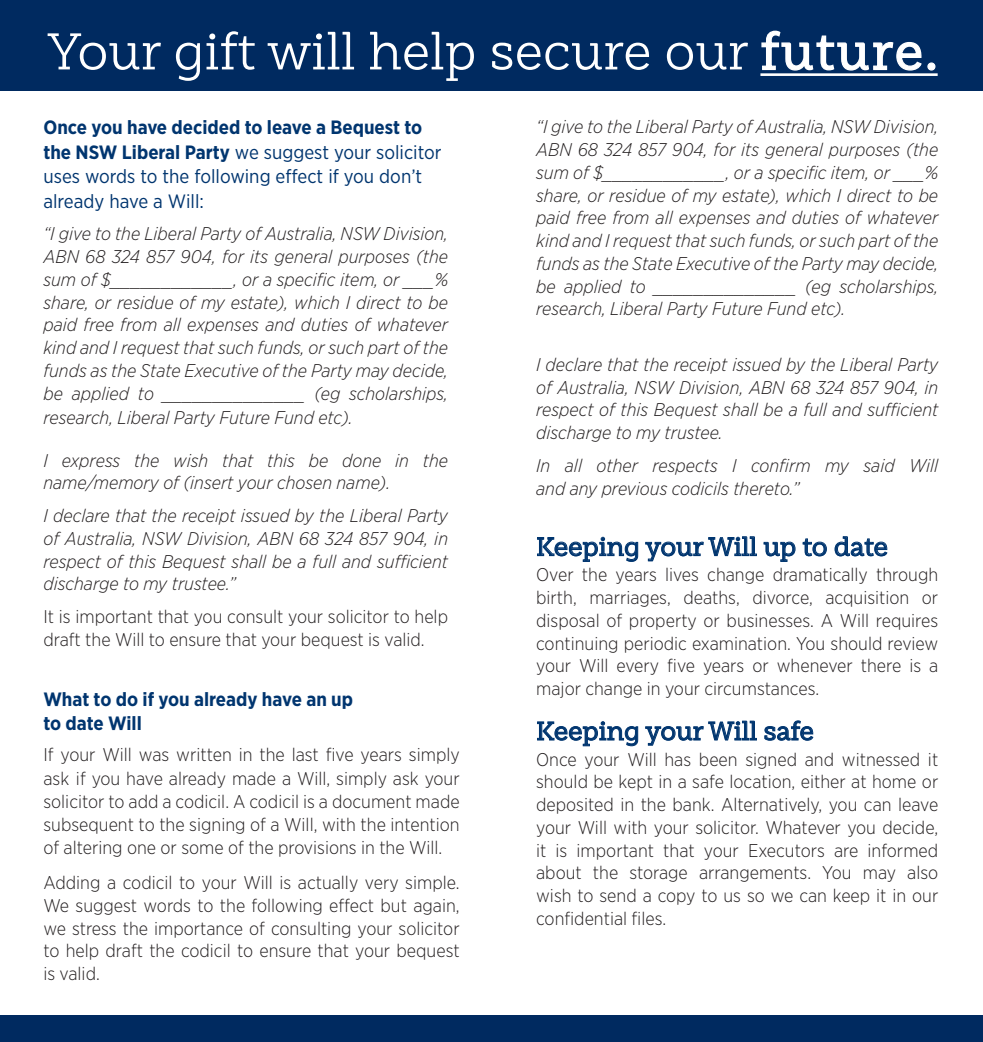
<style>
.page{position:relative;width:983px;height:1042px;background:#fff}
.page>*{position:absolute;margin:0;border:0;box-sizing:border-box;transform-origin:0 0}
.t1{font:52.15px "Weekly Pro";color:#fff}
.t2{font:500 26.25px "Weekly Pro";color:#00356f}
.Body{font:19.25px/24.5px "Gotham Narrow";color:#00356f}
.Body-2{font:700 19.25px/24.5px "Gotham Narrow";color:#00356f}
.Body-3{font:italic 300 18.38px/22.8px "Gotham Narrow";color:#231f20;text-align:justify}
.Body-4{font:300 18.38px/22.8px "Gotham Narrow";color:#231f20;text-align:justify}
.s1{font-weight:500}
.s2{font-weight:700}
</style>
<div class="page">
<div style="left:0;top:1016px;width:982px;height:26px;background:#002a60"></div>
<svg style="left:537px;top:536px;width:101px;height:26px"></svg>
<svg style="left:645px;top:536px;width:112px;height:26px"></svg>
<svg style="left:763px;top:541px;width:32px;height:21px"></svg>
<svg style="left:802px;top:538px;width:25px;height:19px"></svg>
<svg style="left:834px;top:536px;width:53px;height:21px"></svg>
<svg style="left:537px;top:721px;width:101px;height:25px"></svg>
<svg style="left:645px;top:720px;width:112px;height:26px"></svg>
<svg style="left:764px;top:720px;width:49px;height:21px"></svg>
<div style="left:0;top:0;width:982px;height:91px;background:#002a60"></div>
<hr style="left:760px;top:73px;width:177px;height:3px;background:#fff">
<svg style="left:761px;top:30px;width:161px;height:41px"></svg>
<div style="left:927px;top:62px;width:8px;height:9px;border:1px solid #fff;border-radius:50%"></div>
<p class="t1" style="left:47px;top:23px;width:891px">Your gift will help secure our <span class="s1">future.</span></p>
<p class="Body" style="left:43px;top:115px;width:399px"><span class="s2">Once you have decided to leave a Bequest to the NSW Liberal Party</span> we suggest your solicitor uses words to the following effect if you don’t already have a Will:</p>
<p class="Body-3" style="left:43px;top:222px;width:406px">“I give to the Liberal Party of Australia, NSW Division, ABN 68 324 857 904, for its general purposes (the sum of $____________, or a specific item, or ___% share, or residue of my estate), which I direct to be paid free from all expenses and duties of whatever kind and I request that such funds, or such part of the funds as the State Executive of the Party may decide, be applied to ______________ (eg scholarships,</p>
<p class="Body-3" style="left:43px;top:406px;width:310px">research, Liberal Party Future Fund etc).</p>
<p class="Body-3" style="left:43px;top:448px;width:406px">I express the wish that this be done in the name/memory of (insert your chosen name).</p>
<p class="Body-3" style="left:43px;top:504px;width:406px">I declare that the receipt issued by the Liberal Party of Australia, NSW Division, ABN 68 324 857 904, in respect of this Bequest shall be a full and sufficient discharge to my trustee.”</p>
<p class="Body-4" style="left:43px;top:605px;width:406px">It is important that you consult your solicitor to help draft the Will to ensure that your bequest is valid.</p>
<p class="Body-2" style="left:43px;top:687px;width:311px">What to do if you already have an up to date Will</p>
<p class="Body-4" style="left:43px;top:741px;width:417px;line-height:24.5px">If your Will was written in the last five years simply ask if you have already made a Will, simply ask your</p>
<p class="Body-4" style="left:43px;top:790px;width:417px">solicitor to add a codicil. A codicil is a document made subsequent to the signing of a Will, with the intention of altering one or some of the provisions in the Will.</p>
<p class="Body-4" style="left:43px;top:871px;width:417px">Adding a codicil to your Will is actually very simple.<br>We suggest words to the following effect but again, we stress the importance of consulting your solicitor to help draft the codicil to ensure that your bequest is valid.</p>
<p class="Body-3" style="left:536px;top:115px;width:403px">“I give to the Liberal Party of Australia, NSW Division, ABN 68 324 857 904, for its general purposes (the sum of $____________, or a specific item, or ___% share, or residue of my estate), which I direct to be paid free from all expenses and duties of whatever kind and I request that such funds, or such part of the funds as the State Executive of the Party may decide, be applied to ______________ (eg scholarships, research, Liberal Party Future Fund etc).</p>
<p class="Body-3" style="left:536px;top:353px;width:403px">I declare that the receipt issued by the Liberal Party of Australia, NSW Division, ABN 68 324 857 904, in respect of this Bequest shall be a full and sufficient discharge to my trustee.</p>
<p class="Body-3" style="left:536px;top:453px;width:403px">In all other respects I confirm my said Will and any previous codicils thereto.”</p>
<p class="t2" style="left:536px;top:532px;width:353px">Keeping your Will up to date</p>
<p class="Body-4" style="left:536px;top:563px;width:403px">Over the years lives change dramatically through birth, marriages, deaths, divorce, acquisition or disposal of property or businesses. A Will requires continuing periodic examination. You should review your Will every five years or whenever there is a major change in your circumstances.</p>
<p class="t2" style="left:536px;top:716px;width:279px">Keeping your Will safe</p>
<p class="Body-4" style="left:536px;top:747px;width:403px">Once your Will has been signed and witnessed it should be kept in a safe location, either at home or deposited in the bank. Alternatively, you can leave your Will with your solicitor. Whatever you decide, it is important that your Executors are informed about the storage arrangements. You may also wish to send a copy to us so we can keep it in our confidential files.</p>
</div>
